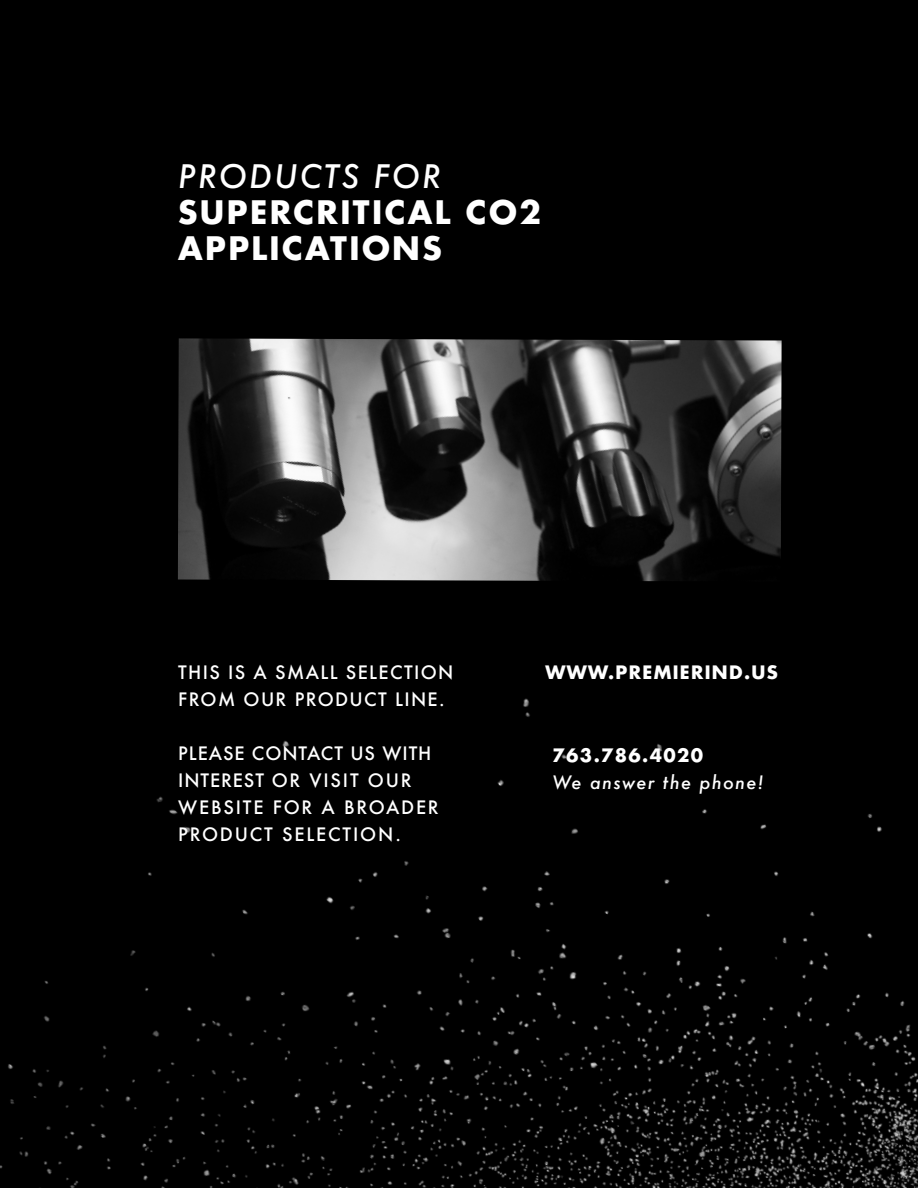
<style>
.page{position:relative;width:918px;height:1188px;background:#000}
.page>*{position:absolute;margin:0;border:0;box-sizing:border-box;transform-origin:0 0}
.t1{font:700 31.5px/36px "Futura Std";letter-spacing:.075em;color:#fff}
.t2{font:italic 500 31.5px "Futura";letter-spacing:.075em;color:#fff}
.t3{font:500 18px/27px "Futura";letter-spacing:.1em;color:#fff}
.t4{font:500 18px/27px "Futura";letter-spacing:.075em;color:#fff}
.t5{font:700 18px "Futura Std";letter-spacing:.075em;color:#fff}
.t6{font:italic 500 18px "Futura";letter-spacing:.075em;color:#fff}
</style>
<div class="page">
<img style="left:0;top:698px;width:918px;height:490px">
<img style="left:178px;top:338px;width:604px;height:244px">
<h1 class="t2" style="left:178px;top:155px;width:264px">PRODUCTS FOR</h1>
<h1 class="t1" style="left:178px;top:194px;width:364px">SUPERCRITICAL CO2<br>APPLICATIONS</h1>
<p class="t4" style="left:178px;top:659px;width:277px">THIS IS A SMALL SELECTION<br>FROM OUR PRODUCT LINE.</p>
<p class="t3" style="left:178px;top:740px;width:262px">PLEASE CONTACT US WITH<br>INTEREST OR VISIT OUR<br>WEBSITE FOR A BROADER<br>PRODUCT SELECTION.</p>
<p class="t5" style="left:545px;top:660px;width:234px">WWW.PREMIERIND.US</p>
<p class="t5" style="left:553px;top:743px;width:152px">763.786.4020</p>
<p class="t6" style="left:553px;top:770px;width:212px">We answer the phone!</p>
</div>
